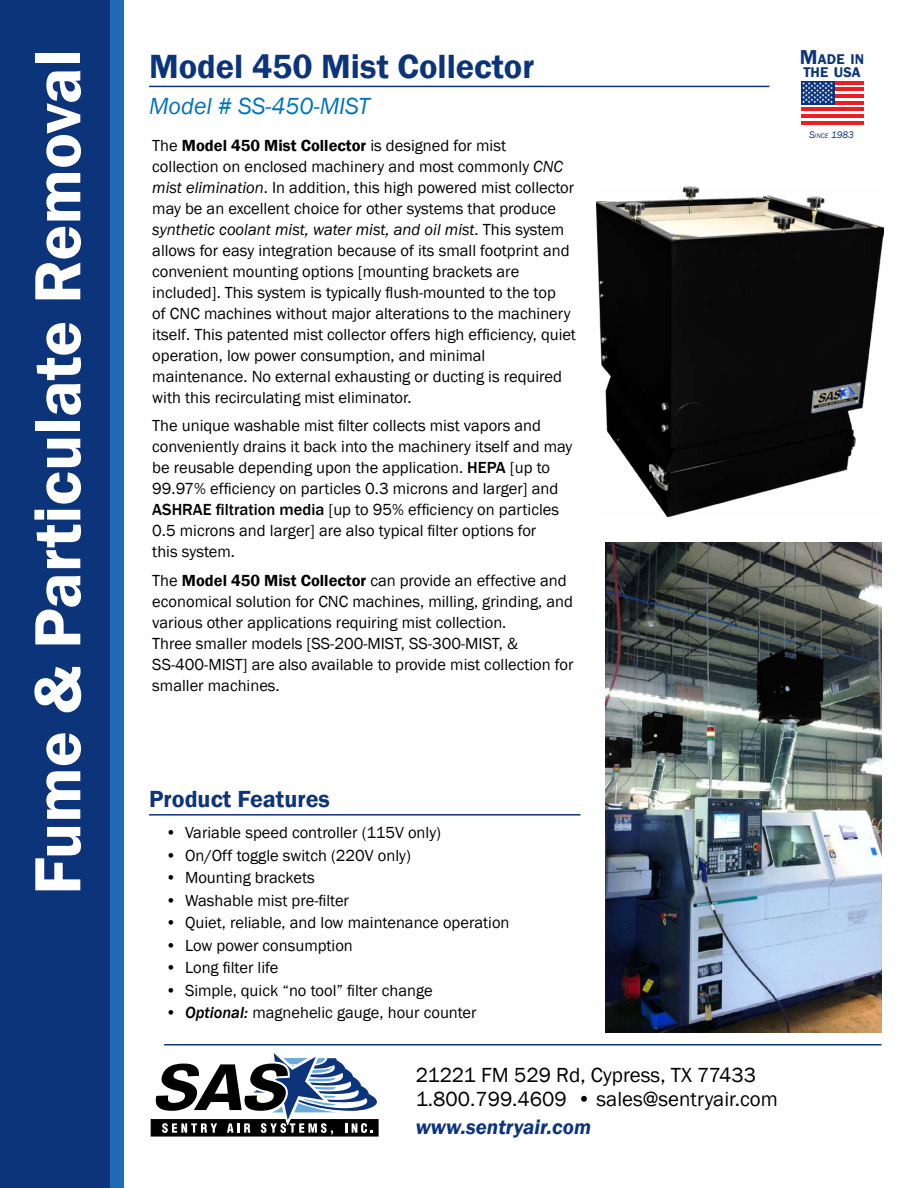
<style>
.page{position:relative;width:918px;height:1188px;background:#fff}
.page>*{position:absolute;margin:0;border:0;box-sizing:border-box;transform-origin:0 0}
.t1{font:600 67.5px "Franklin Gothic";color:#fff}
.t2{font:600 34.5px "Franklin Gothic";color:#0c347b}
.t3{font:italic 24px "Franklin Gothic";color:#0072bc}
.t4{font:600 24px "Franklin Gothic";color:#0c347b}
.t5{font:21px/24px "Franklin Gothic";color:#000}
.t6{font:italic 600 21px "Franklin Gothic";color:#0c347b}
.t7{font:16.5px/21px "Franklin Gothic";color:#000}
.t8{font:600 14.4px/12.8px "Franklin Gothic";letter-spacing:.01em;color:#0c347b}
.t9{font:italic 9.9px "Franklin Gothic";color:#0c347b}
.s1{font-weight:600}
.s2{font-style:italic}
.s3{font-weight:500}
.s4{font-size:20.7px}
.s5{font-size:6.9px}
.s6{font-weight:500;font-style:italic}
</style>
<div class="page">
<hr style="left:149px;top:86px;width:621px;height:1px;background:#0c347b">
<hr style="left:149px;top:814px;width:432px;height:2px;background:#0c347b">
<svg style="left:150px;top:1053px;width:229px;height:84px"></svg>
<svg style="left:801px;top:84px;width:62px;height:38px"></svg>
<hr style="left:834px;top:81px;width:29px;height:3px;background:#ed1d24">
<hr style="left:834px;top:88px;width:29px;height:3px;background:#ed1d24">
<hr style="left:834px;top:94px;width:29px;height:4px;background:#ed1d24">
<hr style="left:834px;top:101px;width:29px;height:3px;background:#ed1d24">
<hr style="left:801px;top:107px;width:62px;height:4px;background:#ed1d24">
<hr style="left:801px;top:115px;width:62px;height:3px;background:#ed1d24">
<hr style="left:801px;top:122px;width:62px;height:3px;background:#ed1d24">
<div style="left:801px;top:81px;width:33px;height:23px;background:#0c347b"></div>
<svg style="left:802px;top:82px;width:31px;height:21px"></svg>
<img style="left:596px;top:186px;width:288px;height:331px">
<div style="left:0;top:0;width:110px;height:1188px;background:#0c347b"></div>
<div style="left:110px;top:0;width:14px;height:1188px;background:#1f6bb5"></div>
<hr style="left:164px;top:1044px;width:718px;height:2px;background:#0c347b">
<img style="left:605px;top:542px;width:277px;height:490px">
<h1 class="t1" style="left:16px;top:895px;width:847px;rotate:-90deg">Fume &amp; Particulate Removal</h1>
<h2 class="t2" style="left:149px;top:45px;width:387px">Model 450 Mist Collector</h2>
<h3 class="t3" style="left:149px;top:91px;width:222px">Model # SS-450-MIST</h3>
<p class="t7" style="left:152px;top:135px;width:425px">The <span class="s1">Model 450 Mist Collector</span> is designed for mist collection on enclosed machinery and most commonly <span class="s2">CNC mist elimination</span>. In addition, this high powered mist collector may be an excellent choice for other systems that produce <span class="s2">synthetic coolant mist, water mist, and oil mist</span>. This system allows for easy integration because of its small footprint and convenient mounting options [mounting brackets are included]. This system is typically flush-mounted to the top<br>of CNC machines without major alterations to the machinery itself. This patented mist collector offers high efficiency, quiet operation, low power consumption, and minimal maintenance. No external exhausting or ducting is required with this recirculating mist eliminator.</p>
<p class="t7" style="left:152px;top:416px;width:422px">The unique washable mist filter collects mist vapors and conveniently drains it back into the machinery itself and may be reusable depending upon the application. <span class="s3">HEPA</span> [up to 99.97% efficiency on particles 0.3 microns and larger] and <span class="s3">ASHRAE filtration media</span> [up to 95% efficiency on particles 0.5 microns and larger] are also typical filter options for<br>this system.</p>
<p class="t7" style="left:152px;top:570px;width:423px">The <span class="s1">Model 450 Mist Collector</span> can provide an effective and economical solution for CNC machines, milling, grinding, and various other applications requiring mist collection.<br>Three smaller models [SS-200-MIST, SS-300-MIST, &amp; SS-400-MIST] are also available to provide mist collection for smaller machines.</p>
<p class="t8" style="left:800px;top:53px;width:66px"><span class="s4">M</span>ADE IN<br>THE USA</p>
<p class="t9" style="left:809px;top:129px;width:47px">S<span class="s5">INCE</span> 1983</p>
<h3 class="t4" style="left:149px;top:784px;width:182px">Product Features</h3>
<p class="t7" style="left:166px;top:822px;width:277px">• Variable speed controller (115V only)</p>
<p class="t7" style="left:166px;top:845px;width:247px">• On/Off toggle switch (220V only)</p>
<p class="t7" style="left:166px;top:867px;width:151px">• Mounting brackets</p>
<p class="t7" style="left:166px;top:890px;width:185px">• Washable mist pre-filter</p>
<p class="t7" style="left:166px;top:912px;width:346px">• Quiet, reliable, and low maintenance operation</p>
<p class="t7" style="left:166px;top:935px;width:189px">• Low power consumption</p>
<p class="t7" style="left:166px;top:957px;width:114px">• Long filter life</p>
<p class="t7" style="left:166px;top:980px;width:269px">• Simple, quick “no tool” filter change</p>
<p class="t7" style="left:166px;top:1002px;width:313px">• <span class="s6">Optional:</span> magnehelic gauge, hour counter</p>
<p class="t5" style="left:416px;top:1064px;width:364px">21221 FM 529 Rd, Cypress, TX 77433<br>1.800.799.4609 • sales@sentryair.com</p>
<p class="t6" style="left:416px;top:1113px;width:177px">www.sentryair.com</p>
</div>
